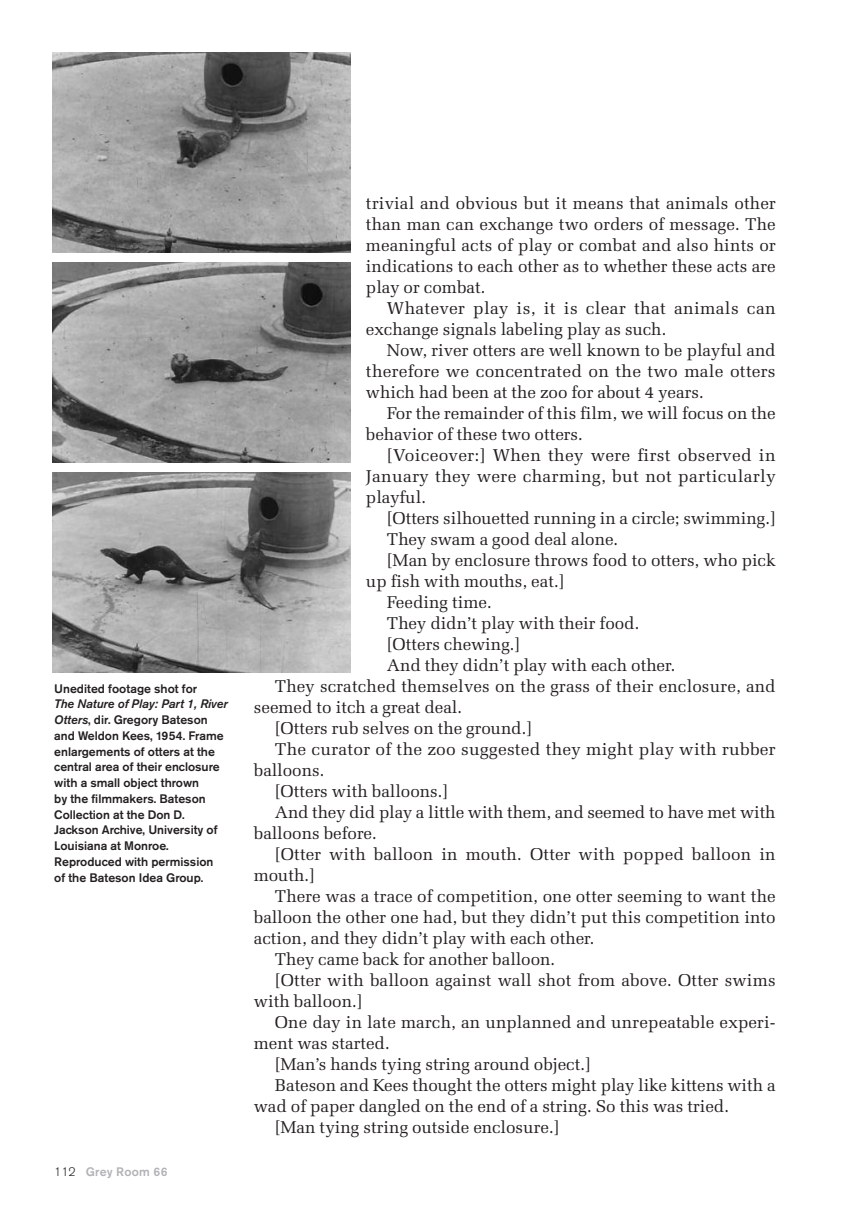
<style>
.page{position:relative;width:851px;height:1213px;background:#fff}
.page>*{position:absolute;margin:0;border:0;box-sizing:border-box;transform-origin:0 0}
.t1{font:17.15px/21px "Melior";color:#231f20;text-align:justify}
.t2{font:500 12.25px/15.8px "Akzidenz Grotesk BE";color:#231f20}
.t3{font:500 12.25px "Akzidenz Grotesk BE";letter-spacing:.025em;color:#b2b3b7}
.s1{font-style:italic}
.s2{font-weight:300;color:#231f20}
</style>
<div class="page">
<img style="left:52px;top:52px;width:298px;height:200px">
<img style="left:52px;top:262px;width:298px;height:200px">
<img style="left:52px;top:472px;width:298px;height:200px">
<p class="t2" style="left:54px;top:681px;width:144px">Unedited footage shot for</p>
<p class="t2" style="left:54px;top:697px;width:175px"><span class="s1">The Nature of Play: Part 1, River<br>Otters</span>, dir. Gregory Bateson and Weldon Kees, 1954. Frame enlargements of otters at the central area of their enclosure with a small object thrown<br>by the filmmakers. Bateson<br>Collection at the Don D.<br>Jackson Archive, University of<br>Louisiana at Monroe.<br>Reproduced with permission<br>of the Bateson Idea Group.</p>
<p class="t3" style="left:54px;top:1167px;width:115px"><span class="s2">112</span> Grey Room 66</p>
<p class="t1" style="left:366px;top:192px;width:411px">trivial and obvious but it means that animals other than man can exchange two orders of message. The meaningful acts of play or combat and also hints or indications to each other as to whether these acts are play or combat.</p>
<p class="t1" style="left:366px;top:297px;width:411px;text-indent:21px">Whatever play is, it is clear that animals can exchange signals labeling play as such.</p>
<p class="t1" style="left:366px;top:339px;width:411px;text-indent:21px">Now, river otters are well known to be playful and therefore we concentrated on the two male otters which had been at the zoo for about 4 years.</p>
<p class="t1" style="left:366px;top:402px;width:411px;text-indent:21px">For the remainder of this film, we will focus on the behavior of these two otters.</p>
<p class="t1" style="left:366px;top:444px;width:411px;text-indent:21px">[Voiceover:] When they were first observed in January they were charming, but not particularly playful.</p>
<p class="t1" style="left:387px;top:507px;width:390px">[Otters silhouetted running in a circle; swimming.]</p>
<p class="t1" style="left:387px;top:528px;width:233px">They swam a good deal alone.</p>
<p class="t1" style="left:387px;top:549px;width:390px">[Man by enclosure throws food to otters, who pick</p>
<p class="t1" style="left:366px;top:570px;width:200px">up fish with mouths, eat.]</p>
<p class="t1" style="left:387px;top:591px;width:106px">Feeding time.</p>
<p class="t1" style="left:387px;top:612px;width:254px">They didn’t play with their food.</p>
<p class="t1" style="left:387px;top:633px;width:135px">[Otters chewing.]</p>
<p class="t1" style="left:387px;top:654px;width:290px">And they didn’t play with each other.</p>
<p class="t1" style="left:275px;top:675px;width:502px">They scratched themselves on the grass of their enclosure, and</p>
<p class="t1" style="left:254px;top:696px;width:210px">seemed to itch a great deal.</p>
<p class="t1" style="left:275px;top:717px;width:259px">[Otters rub selves on the ground.]</p>
<p class="t1" style="left:275px;top:738px;width:502px">The curator of the zoo suggested they might play with rubber</p>
<p class="t1" style="left:254px;top:759px;width:72px">balloons.</p>
<p class="t1" style="left:275px;top:780px;width:175px">[Otters with balloons.]</p>
<p class="t1" style="left:275px;top:801px;width:502px">And they did play a little with them, and seemed to have met with</p>
<p class="t1" style="left:254px;top:822px;width:124px">balloons before.</p>
<p class="t1" style="left:275px;top:843px;width:502px">[Otter with balloon in mouth. Otter with popped balloon in</p>
<p class="t1" style="left:254px;top:864px;width:63px">mouth.]</p>
<p class="t1" style="left:275px;top:885px;width:502px">There was a trace of competition, one otter seeming to want the</p>
<p class="t1" style="left:254px;top:906px;width:523px">balloon the other one had, but they didn’t put this competition into</p>
<p class="t1" style="left:254px;top:927px;width:342px">action, and they didn’t play with each other.</p>
<p class="t1" style="left:275px;top:948px;width:282px">They came back for another balloon.</p>
<p class="t1" style="left:275px;top:969px;width:502px">[Otter with balloon against wall shot from above. Otter swims</p>
<p class="t1" style="left:254px;top:990px;width:110px">with balloon.]</p>
<p class="t1" style="left:275px;top:1011px;width:502px">One day in late march, an unplanned and unrepeatable experi-</p>
<p class="t1" style="left:254px;top:1032px;width:137px">ment was started.</p>
<p class="t1" style="left:275px;top:1053px;width:317px">[Man’s hands tying string around object.]</p>
<p class="t1" style="left:275px;top:1074px;width:502px">Bateson and Kees thought the otters might play like kittens with a</p>
<p class="t1" style="left:254px;top:1095px;width:477px">wad of paper dangled on the end of a string. So this was tried.</p>
<p class="t1" style="left:275px;top:1116px;width:286px">[Man tying string outside enclosure.]</p>
</div>
